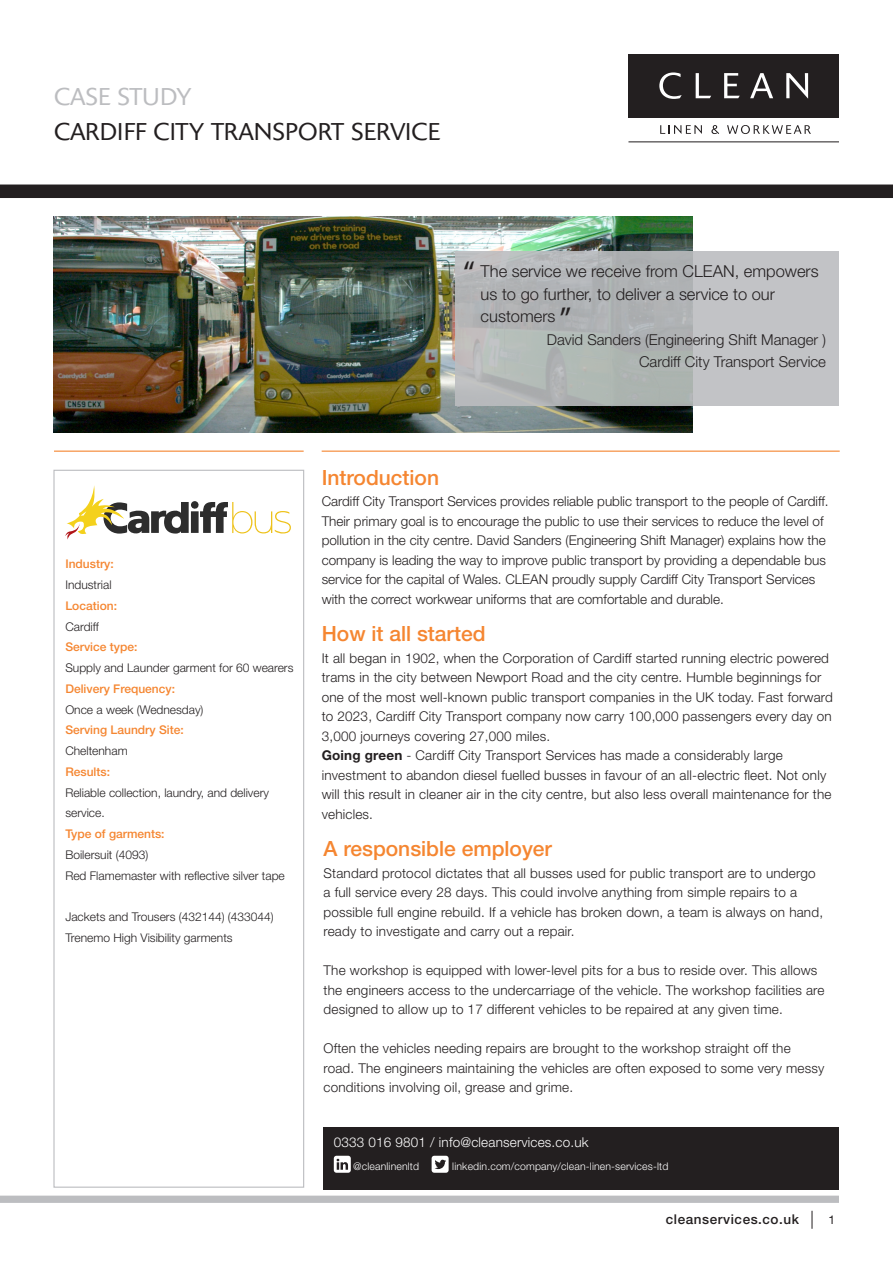
<style>
.page{position:relative;width:893px;height:1263px;background:#fff}
.page>*{position:absolute;margin:0;border:0;box-sizing:border-box;transform-origin:0 0}
.t1{font:33px "Myriad Pro";color:#231f20}
.t2{font:300 24px "Delta";letter-spacing:.02em;color:#231f20}
.t3{font:300 24px "Delta";color:#bcbdc0}
.t4{font:500 21px "Helvetica Neue LT Std";color:#f58631}
.t5{font:300 16.5px/22.5px "Helvetica Neue LT Std";color:#231f20}
.t6{font:300 15px "Helvetica Neue LT Std";color:#231f20}
.t7{font:300 13.5px/19.5px "Helvetica Neue LT Std";letter-spacing:.015em;color:#231f20}
.t8{font:300 13.5px "Helvetica Neue LT Std";letter-spacing:.015em;color:#fff}
.t9{font:500 13.5px "Helvetica Neue LT Std";letter-spacing:.04em;color:#231f20}
.t10{font:300 12px "Helvetica Neue LT Std";color:#231f20}
.t11{font:500 12px "Helvetica Neue LT Std";color:#f58631}
.t12{font:12px "Helvetica Neue LT Std";color:#231f20}
.t13{font:300 10.5px "Helvetica Neue LT Std";letter-spacing:.015em;color:#fff}
.s1{font-weight:700}
</style>
<div class="page">
<div style="left:0;top:185px;width:893px;height:13px;background:#231f20"></div>
<div style="left:628px;top:55px;width:211px;height:63px;background:#231f20"></div>
<svg style="left:659px;top:72px;width:23px;height:27px"></svg>
<svg style="left:696px;top:73px;width:15px;height:25px"></svg>
<svg style="left:724px;top:73px;width:16px;height:25px"></svg>
<svg style="left:750px;top:73px;width:23px;height:25px"></svg>
<svg style="left:786px;top:73px;width:22px;height:26px"></svg>
<svg style="left:660px;top:125px;width:42px;height:9px"></svg>
<svg style="left:711px;top:125px;width:8px;height:9px"></svg>
<svg style="left:727px;top:125px;width:84px;height:9px"></svg>
<hr style="left:628px;top:141px;width:211px;height:1px;background:#231f20">
<div style="left:0;top:1195px;width:839px;height:8px;background:#bcbdc0"></div>
<svg style="left:812px;top:1211px;width:1px;height:18px"></svg>
<hr style="left:54px;top:451px;width:250px;height:1px;background:#f58631">
<hr style="left:322px;top:451px;width:518px;height:1px;background:#f58631">
<div style="left:324px;top:1127px;width:515px;height:63px;background:#231f20"></div>
<svg style="left:334px;top:1156px;width:17px;height:17px"></svg>
<svg style="left:432px;top:1156px;width:17px;height:17px"></svg>
<img style="left:53px;top:216px;width:639px;height:217px">
<div style="left:455px;top:251px;width:384px;height:155px;background:#bcbdc0"></div>
<svg style="left:65px;top:485px;width:226px;height:54px"></svg>
<div style="left:53px;top:470px;width:251px;height:718px;border:1px solid #bcbdc0"></div>
<p class="t3" style="left:54px;top:83px;width:139px">CASE STUDY</p>
<p class="t2" style="left:54px;top:117px;width:388px">CARDIFF CITY TRANSPORT SERVICE</p>
<p class="t1" style="left:463px;top:253px;width:13px">“</p>
<p class="t5" style="left:481px;top:260px;width:340px">The service we receive from CLEAN, empowers us to go further, to deliver a service to our customers</p>
<p class="t6" style="left:547px;top:330px;width:281px">David Sanders (Engineering Shift Manager )</p>
<p class="t6" style="left:639px;top:353px;width:189px">Cardiff City Transport Service</p>
<p class="t1" style="left:560px;top:299px;width:13px">”</p>
<p class="t11" style="left:65px;top:557px;width:50px">Industry:</p>
<p class="t10" style="left:65px;top:577px;width:48px">Industrial</p>
<p class="t11" style="left:65px;top:598px;width:53px">Location:</p>
<p class="t10" style="left:65px;top:619px;width:35px">Cardiff</p>
<p class="t11" style="left:65px;top:640px;width:74px">Service type:</p>
<p class="t10" style="left:65px;top:660px;width:230px">Supply and Launder garment for 60 wearers</p>
<p class="t11" style="left:65px;top:681px;width:111px">Delivery Frequency:</p>
<p class="t10" style="left:65px;top:702px;width:140px">Once a week (Wednesday)</p>
<p class="t11" style="left:65px;top:723px;width:120px">Serving Laundry Site:</p>
<p class="t10" style="left:65px;top:743px;width:64px">Cheltenham</p>
<p class="t11" style="left:65px;top:764px;width:46px">Results:</p>
<p class="t10" style="left:65px;top:785px;width:205px">Reliable collection, laundry, and delivery</p>
<p class="t10" style="left:65px;top:806px;width:41px">service.</p>
<p class="t11" style="left:65px;top:827px;width:101px">Type of garments:</p>
<p class="t10" style="left:65px;top:847px;width:84px">Boilersuit (4093)</p>
<p class="t10" style="left:65px;top:868px;width:221px">Red Flamemaster with reflective silver tape</p>
<p class="t10" style="left:65px;top:909px;width:210px">Jackets and Trousers (432144) (433044)</p>
<p class="t10" style="left:65px;top:930px;width:169px">Trenemo High Visibility garments</p>
<p class="t4" style="left:322px;top:465px;width:119px">Introduction</p>
<p class="t7" style="left:322px;top:491px;width:508px">Cardiff City Transport Services provides reliable public transport to the people of Cardiff.<br>Their primary goal is to encourage the public to use their services to reduce the level of pollution in the city centre. David Sanders (Engineering Shift Manager) explains how the company is leading the way to improve public transport by providing a dependable bus service for the capital of Wales. CLEAN proudly supply Cardiff City Transport Services with the correct workwear uniforms that are comfortable and durable.</p>
<p class="t4" style="left:322px;top:621px;width:165px">How it all started</p>
<p class="t7" style="left:322px;top:648px;width:513px">It all began in 1902, when the Corporation of Cardiff started running electric powered trams in the city between Newport Road and the city centre. Humble beginnings for one of the most well-known public transport companies in the UK today. Fast forward to 2023, Cardiff City Transport company now carry 100,000 passengers every day on 3,000 journeys covering 27,000 miles.</p>
<p class="t7" style="left:322px;top:745px;width:511px"><span class="s1">Going green</span> - Cardiff City Transport Services has made a considerably large investment to abandon diesel fuelled busses in favour of an all-electric fleet. Not only will this result in cleaner air in the city centre, but also less overall maintenance for the vehicles.</p>
<p class="t4" style="left:324px;top:836px;width:230px">A responsible employer</p>
<p class="t7" style="left:324px;top:863px;width:501px">Standard protocol dictates that all busses used for public transport are to undergo a full service every 28 days. This could involve anything from simple repairs to a possible full engine rebuild. If a vehicle has broken down, a team is always on hand, ready to investigate and carry out a repair.</p>
<p class="t7" style="left:324px;top:960px;width:502px">The workshop is equipped with lower-level pits for a bus to reside over. This allows the engineers access to the undercarriage of the vehicle. The workshop facilities are designed to allow up to 17 different vehicles to be repaired at any given time.</p>
<p class="t7" style="left:324px;top:1038px;width:502px">Often the vehicles needing repairs are brought to the workshop straight off the road. The engineers maintaining the vehicles are often exposed to some very messy conditions involving oil, grease and grime.</p>
<p class="t8" style="left:334px;top:1134px;width:256px">0333 016 9801 / info@cleanservices.co.uk</p>
<p class="t13" style="left:353px;top:1159px;width:67px">@cleanlinenltd</p>
<p class="t13" style="left:452px;top:1159px;width:218px">linkedin.com/company/clean-linen-services-ltd</p>
<p class="t9" style="left:666px;top:1211px;width:135px">cleanservices.co.uk</p>
<p class="t12" style="left:829px;top:1213px;width:8px">1</p>
</div>
